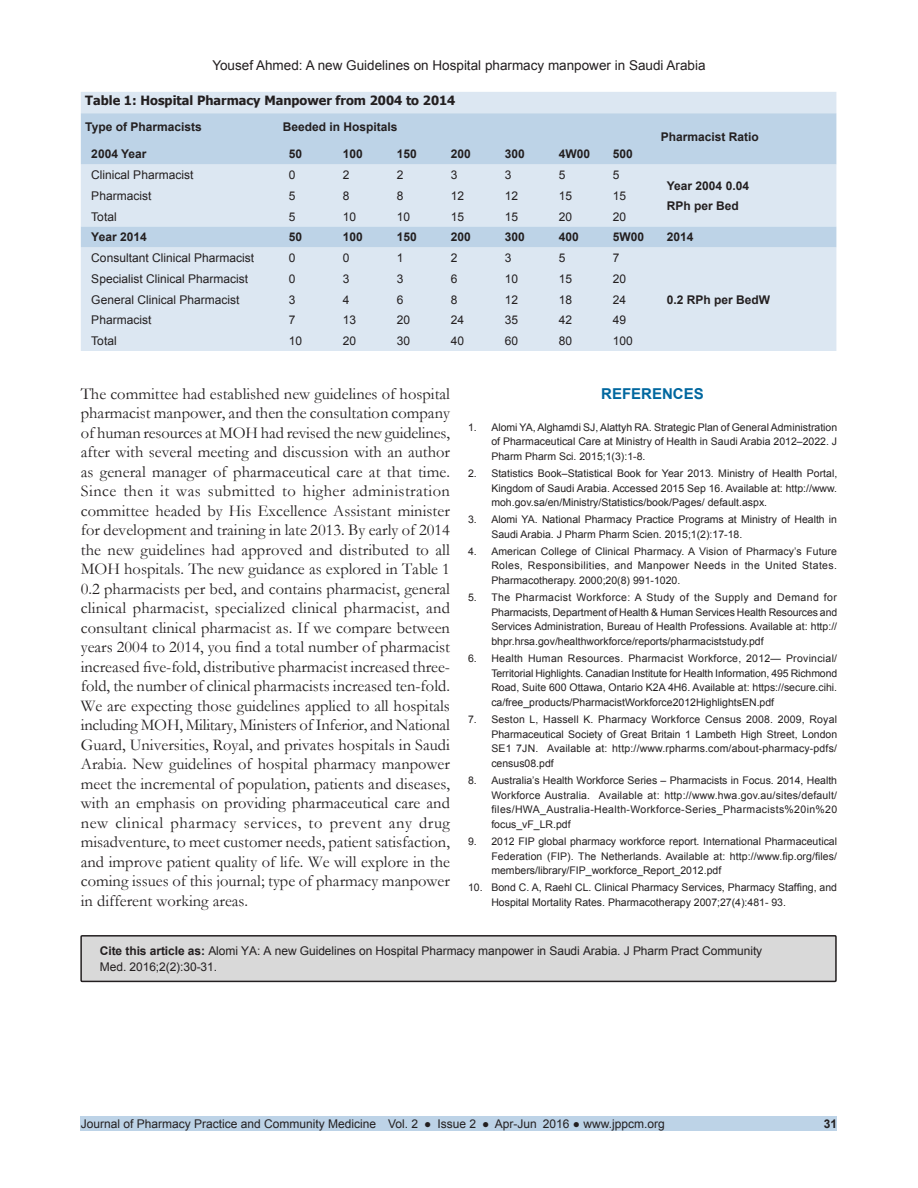
<style>
.page{position:relative;width:918px;height:1188px;background:#fff}
.page>*{position:absolute;margin:0;border:0;box-sizing:border-box;transform-origin:0 0}
.TX{font:16.5px/19.5px "Garamond";color:#231f20;text-align:justify}
.t1{font:700 15px "Arial";color:#00679f}
.t2{font:13.5px "Arial";color:#231f20}
.TT{font:700 12.75px "Tahoma";color:#231f20}
.TB{font:12px "Arial";color:#231f20}
.KWD{font:12px/16.2px "Arial";letter-spacing:-.005em;color:#231f20}
.TCH{font:700 12px "Arial";color:#231f20}
.t3{font:10.5px/14.7px "Arial";color:#231f20;text-align:justify}
.s1{font-weight:700}
</style>
<div class="page">
<div style="left:81px;top:1117px;width:756px;height:14px;background:#bdd3e7"></div>
<div style="left:81px;top:936px;width:755px;height:45px;background:#d9d9d9"></div>
<div style="left:80px;top:935px;width:757px;height:47px;border:2px solid #231f20"></div>
<div style="left:81px;top:92px;width:755px;height:259px;background:#dce7f2"></div>
<svg style="left:81px;top:113px;width:755px;height:134px;background:#cbdcec"></svg>
<p class="t2" style="left:212px;top:57px;width:495px">Yousef Ahmed: A new Guidelines on Hospital pharmacy manpower in Saudi Arabia</p>
<p class="TT" style="left:85px;top:92px;width:372px">Table 1: Hospital Pharmacy Manpower from 2004 to 2014</p>
<p class="TCH" style="left:85px;top:118px;width:118px">Type of Pharmacists</p>
<p class="TCH" style="left:283px;top:118px;width:116px">Beeded in Hospitals</p>
<p class="TCH" style="left:91px;top:146px;width:57px">2004 Year</p>
<p class="TCH" style="left:289px;top:146px;width:15px">50</p>
<p class="TCH" style="left:343px;top:146px;width:22px">100</p>
<p class="TCH" style="left:397px;top:146px;width:22px">150</p>
<p class="TCH" style="left:451px;top:146px;width:22px">200</p>
<p class="TCH" style="left:505px;top:146px;width:22px">300</p>
<p class="TCH" style="left:559px;top:146px;width:33px">4W00</p>
<p class="TCH" style="left:613px;top:146px;width:22px">500</p>
<p class="TB" style="left:91px;top:167px;width:104px">Clinical Pharmacist</p>
<p class="TB" style="left:289px;top:167px;width:8px">0</p>
<p class="TB" style="left:343px;top:167px;width:8px">2</p>
<p class="TB" style="left:397px;top:167px;width:8px">2</p>
<p class="TB" style="left:451px;top:167px;width:8px">3</p>
<p class="TB" style="left:505px;top:167px;width:8px">3</p>
<p class="TB" style="left:559px;top:167px;width:8px">5</p>
<p class="TB" style="left:613px;top:167px;width:8px">5</p>
<p class="TCH" style="left:661px;top:129px;width:100px">Pharmacist Ratio</p>
<p class="TCH" style="left:667px;top:178px;width:84px">Year 2004 0.04</p>
<p class="TCH" style="left:667px;top:198px;width:74px">RPh per Bed</p>
<p class="TB" style="left:91px;top:188px;width:62px">Pharmacist</p>
<p class="TB" style="left:289px;top:188px;width:8px">5</p>
<p class="TB" style="left:343px;top:188px;width:8px">8</p>
<p class="TB" style="left:397px;top:188px;width:8px">8</p>
<p class="TB" style="left:451px;top:188px;width:15px">12</p>
<p class="TB" style="left:505px;top:188px;width:15px">12</p>
<p class="TB" style="left:559px;top:188px;width:15px">15</p>
<p class="TB" style="left:613px;top:188px;width:15px">15</p>
<p class="TB" style="left:91px;top:208px;width:27px">Total</p>
<p class="TB" style="left:289px;top:208px;width:8px">5</p>
<p class="TB" style="left:343px;top:208px;width:15px">10</p>
<p class="TB" style="left:397px;top:208px;width:15px">10</p>
<p class="TB" style="left:451px;top:208px;width:15px">15</p>
<p class="TB" style="left:505px;top:208px;width:15px">15</p>
<p class="TB" style="left:559px;top:208px;width:15px">20</p>
<p class="TB" style="left:613px;top:208px;width:15px">20</p>
<p class="TCH" style="left:91px;top:229px;width:57px">Year 2014</p>
<p class="TCH" style="left:289px;top:229px;width:15px">50</p>
<p class="TCH" style="left:343px;top:229px;width:22px">100</p>
<p class="TCH" style="left:397px;top:229px;width:22px">150</p>
<p class="TCH" style="left:451px;top:229px;width:22px">200</p>
<p class="TCH" style="left:505px;top:229px;width:22px">300</p>
<p class="TCH" style="left:559px;top:229px;width:22px">400</p>
<p class="TCH" style="left:613px;top:229px;width:33px">5W00</p>
<p class="TCH" style="left:667px;top:229px;width:28px">2014</p>
<p class="TB" style="left:91px;top:250px;width:164px">Consultant Clinical Pharmacist</p>
<p class="TB" style="left:289px;top:250px;width:8px">0</p>
<p class="TB" style="left:343px;top:250px;width:8px">0</p>
<p class="TB" style="left:397px;top:250px;width:8px">1</p>
<p class="TB" style="left:451px;top:250px;width:8px">2</p>
<p class="TB" style="left:505px;top:250px;width:8px">3</p>
<p class="TB" style="left:559px;top:250px;width:8px">5</p>
<p class="TB" style="left:613px;top:250px;width:8px">7</p>
<p class="TCH" style="left:667px;top:291px;width:105px">0.2 RPh per BedW</p>
<p class="TB" style="left:91px;top:271px;width:158px">Specialist Clinical Pharmacist</p>
<p class="TB" style="left:289px;top:271px;width:8px">0</p>
<p class="TB" style="left:343px;top:271px;width:8px">3</p>
<p class="TB" style="left:397px;top:271px;width:8px">3</p>
<p class="TB" style="left:451px;top:271px;width:8px">6</p>
<p class="TB" style="left:505px;top:271px;width:15px">10</p>
<p class="TB" style="left:559px;top:271px;width:15px">15</p>
<p class="TB" style="left:613px;top:271px;width:15px">20</p>
<p class="TB" style="left:91px;top:291px;width:150px">General Clinical Pharmacist</p>
<p class="TB" style="left:289px;top:291px;width:8px">3</p>
<p class="TB" style="left:343px;top:291px;width:8px">4</p>
<p class="TB" style="left:397px;top:291px;width:8px">6</p>
<p class="TB" style="left:451px;top:291px;width:8px">8</p>
<p class="TB" style="left:505px;top:291px;width:15px">12</p>
<p class="TB" style="left:559px;top:291px;width:15px">18</p>
<p class="TB" style="left:613px;top:291px;width:15px">24</p>
<p class="TB" style="left:91px;top:312px;width:62px">Pharmacist</p>
<p class="TB" style="left:289px;top:312px;width:8px">7</p>
<p class="TB" style="left:343px;top:312px;width:15px">13</p>
<p class="TB" style="left:397px;top:312px;width:15px">20</p>
<p class="TB" style="left:451px;top:312px;width:15px">24</p>
<p class="TB" style="left:505px;top:312px;width:15px">35</p>
<p class="TB" style="left:559px;top:312px;width:15px">42</p>
<p class="TB" style="left:613px;top:312px;width:15px">49</p>
<p class="TB" style="left:91px;top:333px;width:27px">Total</p>
<p class="TB" style="left:289px;top:333px;width:15px">10</p>
<p class="TB" style="left:343px;top:333px;width:15px">20</p>
<p class="TB" style="left:397px;top:333px;width:15px">30</p>
<p class="TB" style="left:451px;top:333px;width:15px">40</p>
<p class="TB" style="left:505px;top:333px;width:15px">60</p>
<p class="TB" style="left:559px;top:333px;width:15px">80</p>
<p class="TB" style="left:613px;top:333px;width:22px">100</p>
<p class="TX" style="left:81px;top:383px;width:371px">The committee had established new guidelines of hospital pharmacist manpower, and then the consultation company of human resources at MOH had revised the new guidelines, after with several meeting and discussion with an author as general manager of pharmaceutical care at that time.<br>Since then it was submitted to higher administration committee headed by His Excellence Assistant minister for development and training in late 2013. By early of 2014 the new guidelines had approved and distributed to all MOH hospitals. The new guidance as explored in Table 1<br>0.2 pharmacists per bed, and contains pharmacist, general clinical pharmacist, specialized clinical pharmacist, and consultant clinical pharmacist as. If we compare between years 2004 to 2014, you find a total number of pharmacist increased five-fold, distributive pharmacist increased three&shy;fold, the number of clinical pharmacists increased ten-fold.<br>We are expecting those guidelines applied to all hospitals including MOH, Military, Ministers of Inferior, and National Guard, Universities, Royal, and privates hospitals in Saudi Arabia. New guidelines of hospital pharmacy manpower meet the incremental of population, patients and diseases, with an emphasis on providing pharmaceutical care and new clinical pharmacy services, to prevent any drug misadventure, to meet customer needs, patient satisfaction, and improve patient quality of life. We will explore in the coming issues of this journal; type of pharmacy manpower in different working areas.</p>
<h1 class="t1" style="left:601px;top:384px;width:104px">REFERENCES</h1>
<p class="t3" style="left:491px;top:420px;width:347px;text-indent:-23px">1. Alomi YA, Alghamdi SJ, Alattyh RA. Strategic Plan of General Administration of Pharmaceutical Care at Ministry of Health in Saudi Arabia 2012–2022. J Pharm Pharm Sci. 2015;1(3):1-8.</p>
<p class="t3" style="left:491px;top:466px;width:347px;text-indent:-23px">2. Statistics Book–Statistical Book for Year 2013. Ministry of Health Portal, Kingdom of Saudi Arabia. Accessed 2015 Sep 16. Available at: http://www. moh.gov.sa/en/Ministry/Statistics/book/Pages/ default.aspx.</p>
<p class="t3" style="left:491px;top:512px;width:347px;text-indent:-23px">3. Alomi YA. National Pharmacy Practice Programs at Ministry of Health in<br>Saudi Arabia. J Pharm Pharm Scien. 2015;1(2):17-18.</p>
<p class="t3" style="left:491px;top:544px;width:347px;text-indent:-23px">4. American College of Clinical Pharmacy. A Vision of Pharmacy’s Future Roles, Responsibilities, and Manpower Needs in the United States.<br>Pharmacotherapy. 2000;20(8) 991-1020.</p>
<p class="t3" style="left:491px;top:590px;width:347px;text-indent:-23px">5. The Pharmacist Workforce: A Study of the Supply and Demand for Pharmacists, Department of Health &amp; Human Services Health Resources and Services Administration, Bureau of Health Professions. Available at: http:// bhpr.hrsa.gov/healthworkforce/reports/pharmaciststudy.pdf</p>
<p class="t3" style="left:491px;top:651px;width:347px;text-indent:-23px">6. Health Human Resources. Pharmacist Workforce, 2012— Provincial/ Territorial Highlights. Canadian Institute for Health Information, 495 Richmond Road, Suite 600 Ottawa, Ontario K2A 4H6. Available at: https://secure.cihi. ca/free_products/PharmacistWorkforce2012HighlightsEN.pdf</p>
<p class="t3" style="left:491px;top:712px;width:347px;text-indent:-23px">7. Seston L, Hassell K. Pharmacy Workforce Census 2008. 2009, Royal Pharmaceutical Society of Great Britain 1 Lambeth High Street, London SE1 7JN. Available at: http://www.rpharms.com/about-pharmacy-pdfs/ census08.pdf</p>
<p class="t3" style="left:491px;top:773px;width:347px;text-indent:-23px">8. Australia’s Health Workforce Series – Pharmacists in Focus. 2014, Health Workforce Australia. Available at: http://www.hwa.gov.au/sites/default/ files/HWA_Australia-Health-Workforce-Series_Pharmacists%20in%20 focus_vF_LR.pdf</p>
<p class="t3" style="left:491px;top:834px;width:347px;text-indent:-23px">9. 2012 FIP global pharmacy workforce report. International Pharmaceutical Federation (FIP). The Netherlands. Available at: http://www.fip.org/files/ members/library/FIP_workforce_Report_2012.pdf</p>
<p class="t3" style="left:491px;top:880px;width:347px;text-indent:-23px">10. Bond C. A, Raehl CL. Clinical Pharmacy Services, Pharmacy Staffing, and<br>Hospital Mortality Rates. Pharmacotherapy 2007;27(4):481- 93.</p>
<p class="KWD" style="left:100px;top:943px;width:664px"><span class="s1">Cite this article as:</span> Alomi YA: A new Guidelines on Hospital Pharmacy manpower in Saudi Arabia. J Pharm Pract Community<br>Med. 2016;2(2):30-31.</p>
<p class="KWD" style="left:81px;top:1116px;width:585px">Journal of Pharmacy Practice and Community Medicine Vol. 2 ● Issue 2 ● Apr-Jun 2016 ● www.jppcm.org</p>
<p class="TCH" style="left:824px;top:1116px;width:15px">31</p>
</div>
